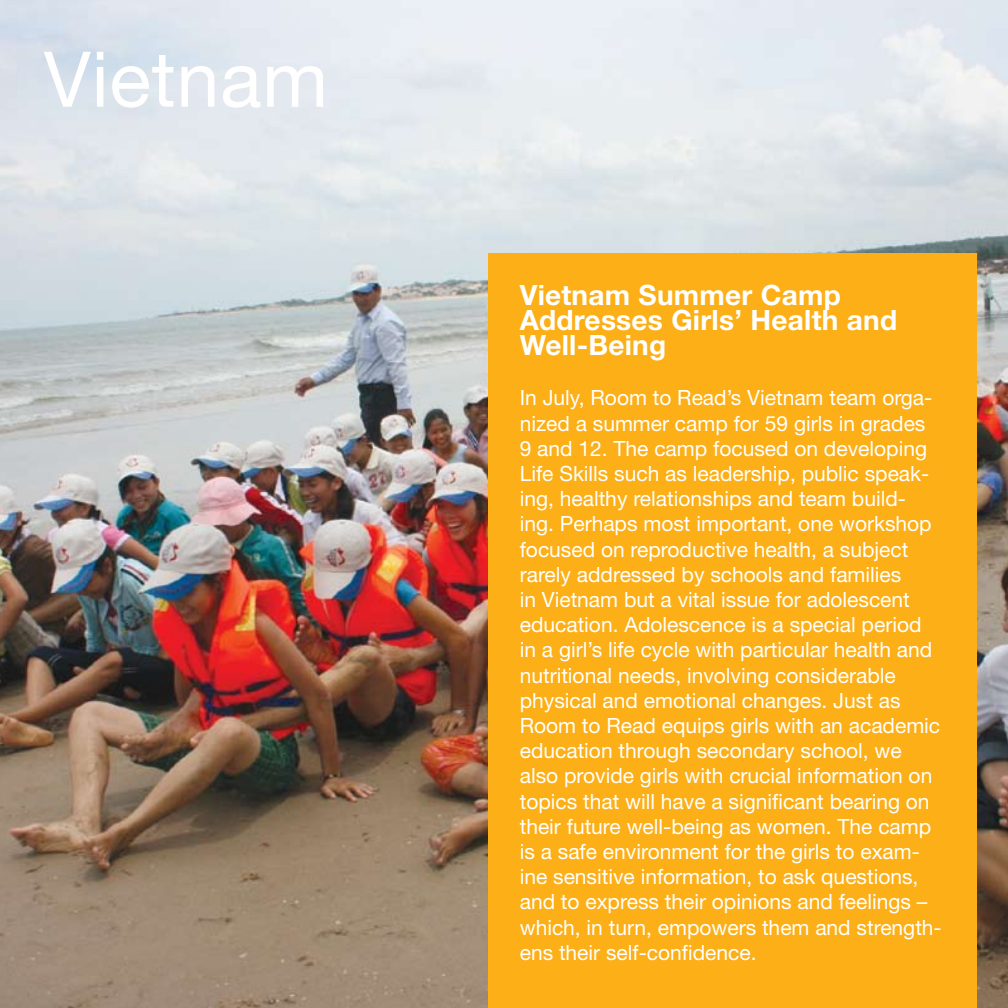
<style>
.page{position:relative;width:1008px;height:1008px;background:#fff}
.page>*{position:absolute;margin:0;border:0;box-sizing:border-box;transform-origin:0 0}
.t1{font:77px "Helvetica Neue LT Std";letter-spacing:.01em;color:#fff}
.t2{font:700 28px/24.8px "Helvetica Neue LT Std";letter-spacing:.01em;color:#fff}
.t3{font:21px/25.2px "Helvetica Neue LT Std";color:#fff}
</style>
<div class="page">
<img style="left:0;top:0;width:1008px;height:1008px">
<div style="left:488px;top:254px;width:488px;height:754px;background:#fcaf17"></div>
<h1 class="t1" style="left:44px;top:33px;width:286px">Vietnam</h1>
<h2 class="t2" style="left:520px;top:282px;width:379px">Vietnam Summer Camp<br>Addresses Girls’ Health and<br>Well-Being</h2>
<p class="t3" style="left:520px;top:385px;width:424px">In July, Room to Read’s Vietnam team orga&shy;nized a summer camp for 59 girls in grades 9 and 12. The camp focused on developing Life Skills such as leadership, public speak&shy;ing, healthy relationships and team build&shy;ing. Perhaps most important, one workshop focused on reproductive health, a subject rarely addressed by schools and families<br>in Vietnam but a vital issue for adolescent education. Adolescence is a special period in a girl’s life cycle with particular health and nutritional needs, involving considerable physical and emotional changes. Just as Room to Read equips girls with an academic education through secondary school, we also provide girls with crucial information on topics that will have a significant bearing on their future well-being as women. The camp is a safe environment for the girls to exam&shy;ine sensitive information, to ask questions, and to express their opinions and feelings – which, in turn, empowers them and strength&shy;ens their self-confidence.</p>
</div>
